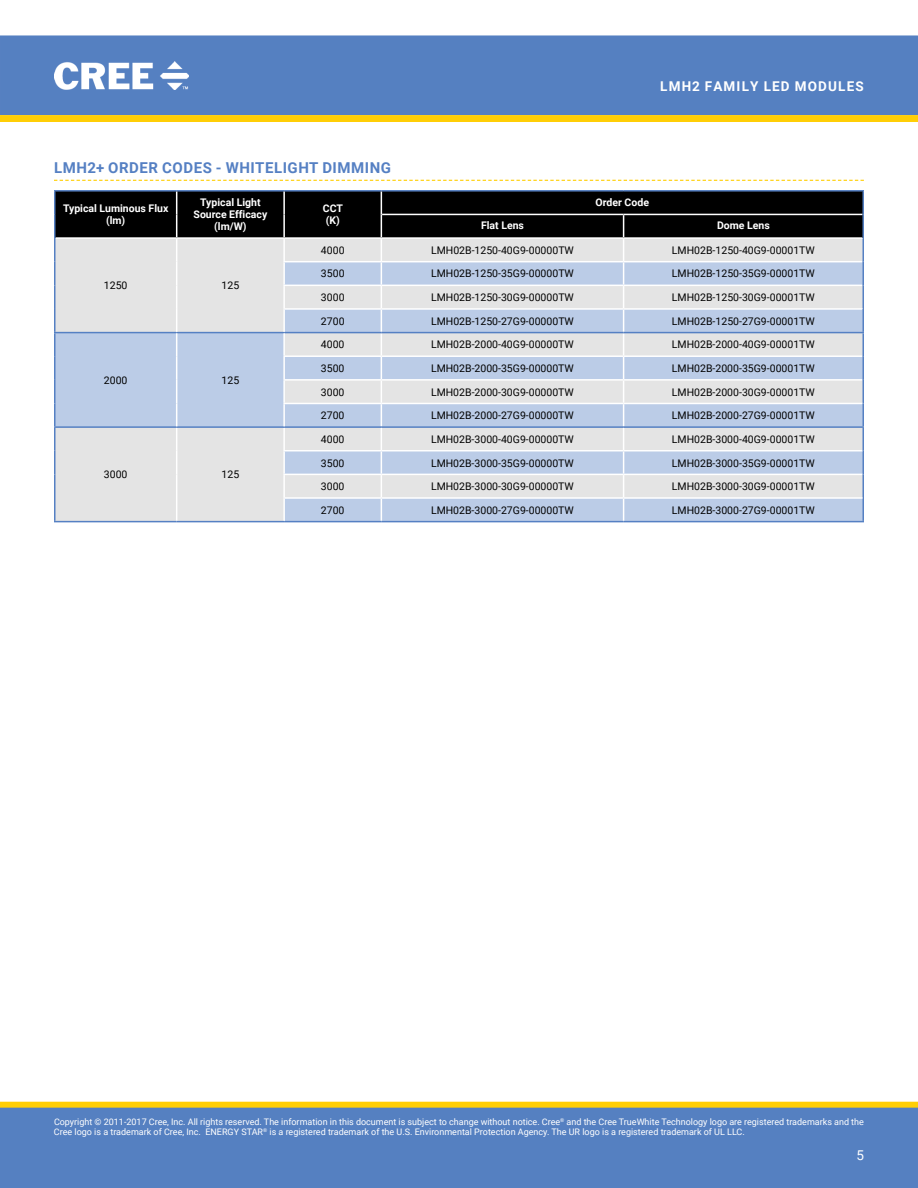
<style>
.page{position:relative;width:918px;height:1188px;background:#fff}
.page>*{position:absolute;margin:0;border:0;box-sizing:border-box;transform-origin:0 0}
.t1{font:700 15px "Roboto";letter-spacing:.035em;color:#5580c3}
.t2{font:700 13.5px "Roboto";letter-spacing:.085em;color:#fff}
.t3{font:13.5px "Roboto";color:#fff}
.t4{font:10.5px "Roboto";color:#000}
.t5{font:700 10.5px/12px "Roboto";color:#fff;text-align:center}
.t6{font:9px/10.8px "Roboto";color:#fff}
</style>
<div class="page">
<div style="left:0;top:35px;width:918px;height:80px;background:#5580c1"></div>
<img style="left:55px;top:62px;width:134px;height:28px">
<div style="left:1px;top:1102px;width:916px;height:6px;background:#ffce06"></div>
<div style="left:0;top:1102px;width:918px;height:6px;border:1px solid #ffce06"></div>
<div style="left:0;top:1108px;width:918px;height:80px;background:#5580c1"></div>
<svg style="left:0;top:115px;width:918px;height:7px;background:#fece08"></svg>
<svg style="left:54px;top:180px;width:810px;height:1px"></svg>
<hr style="left:284px;top:521px;width:97px;height:1px;background:#5580c3">
<hr style="left:381px;top:521px;width:243px;height:1px;background:#5580c3">
<hr style="left:624px;top:521px;width:240px;height:1px;background:#5580c3">
<hr style="left:54px;top:190px;width:123px;height:2px;background:#5580c3">
<hr style="left:177px;top:190px;width:107px;height:2px;background:#5580c3">
<hr style="left:284px;top:190px;width:97px;height:2px;background:#5580c3">
<hr style="left:381px;top:190px;width:243px;height:2px;background:#5580c3">
<hr style="left:624px;top:190px;width:240px;height:2px;background:#5580c3">
<hr style="left:54px;top:192px;width:2px;height:22px;background:#5580c3">
<hr style="left:54px;top:214px;width:2px;height:24px;background:#5580c3">
<hr style="left:54px;top:428px;width:2px;height:23px;background:#5580c3">
<hr style="left:54px;top:451px;width:2px;height:23px;background:#5580c3">
<hr style="left:54px;top:474px;width:2px;height:24px;background:#5580c3">
<hr style="left:54px;top:498px;width:2px;height:23px;background:#5580c3">
<hr style="left:54px;top:521px;width:123px;height:1px;background:#5580c3">
<hr style="left:177px;top:521px;width:107px;height:1px;background:#5580c3">
<hr style="left:54px;top:238px;width:2px;height:24px;background:#5580c3">
<hr style="left:54px;top:262px;width:2px;height:23px;background:#5580c3">
<hr style="left:54px;top:285px;width:2px;height:24px;background:#5580c3">
<hr style="left:54px;top:309px;width:2px;height:23px;background:#5580c3">
<hr style="left:54px;top:332px;width:123px;height:1px;background:#5580c3">
<hr style="left:54px;top:333px;width:2px;height:23px;background:#5580c3">
<hr style="left:54px;top:356px;width:2px;height:24px;background:#5580c3">
<hr style="left:54px;top:380px;width:2px;height:23px;background:#5580c3">
<hr style="left:54px;top:403px;width:2px;height:23px;background:#5580c3">
<hr style="left:54px;top:426px;width:123px;height:2px;background:#5580c3">
<svg style="left:55px;top:191px;width:809px;height:330px;background:#b5bcc7"></svg>
<hr style="left:624px;top:497px;width:239px;height:2px;background:#fff">
<h1 class="t1" style="left:54px;top:161px;width:338px">lmh2+ order codes - Whitelight dimming</h1>
<p class="t5" style="left:63px;top:203px;width:107px">typical luminous flux (lm)</p>
<p class="t5" style="left:194px;top:197px;width:75px">typical light source efficacy (lm/W)</p>
<p class="t5" style="left:323px;top:203px;width:22px;text-align:left">cct (K)</p>
<p class="t2" style="left:660px;top:80px;width:205px">lmh2 family led modules</p>
<p class="t5" style="left:596px;top:197px;width:55px">order code</p>
<p class="t5" style="left:481px;top:220px;width:44px">flat lens</p>
<p class="t5" style="left:717px;top:220px;width:54px">dome lens</p>
<p class="t4" style="left:104px;top:278px;width:25px">1250</p>
<p class="t4" style="left:222px;top:278px;width:19px">125</p>
<p class="t4" style="left:104px;top:376px;width:25px">2000</p>
<p class="t4" style="left:222px;top:373px;width:19px">125</p>
<p class="t4" style="left:104px;top:467px;width:25px">3000</p>
<p class="t4" style="left:222px;top:467px;width:19px">125</p>
<p class="t4" style="left:321px;top:246px;width:25px">4000</p>
<p class="t4" style="left:431px;top:243px;width:144px">LMH02B‑1250‑40G9‑00000TW</p>
<p class="t4" style="left:672px;top:243px;width:144px">LMH02B‑1250‑40G9‑00001TW</p>
<p class="t4" style="left:321px;top:266px;width:25px">3500</p>
<p class="t4" style="left:431px;top:266px;width:144px">LMH02B‑1250‑35G9‑00000TW</p>
<p class="t4" style="left:672px;top:266px;width:144px">LMH02B‑1250‑35G9‑00001TW</p>
<p class="t4" style="left:321px;top:290px;width:25px">3000</p>
<p class="t4" style="left:431px;top:290px;width:144px">LMH02B‑1250‑30G9‑00000TW</p>
<p class="t4" style="left:672px;top:290px;width:144px">LMH02B‑1250‑30G9‑00001TW</p>
<p class="t4" style="left:321px;top:317px;width:25px">2700</p>
<p class="t4" style="left:431px;top:314px;width:144px">LMH02B‑1250‑27G9‑00000TW</p>
<p class="t4" style="left:672px;top:314px;width:144px">LMH02B‑1250‑27G9‑00001TW</p>
<p class="t4" style="left:321px;top:340px;width:25px">4000</p>
<p class="t4" style="left:431px;top:337px;width:144px">LMH02B‑2000‑40G9‑00000TW</p>
<p class="t4" style="left:672px;top:337px;width:144px">LMH02B‑2000‑40G9‑00001TW</p>
<p class="t4" style="left:321px;top:361px;width:25px">3500</p>
<p class="t4" style="left:431px;top:361px;width:144px">LMH02B‑2000‑35G9‑00000TW</p>
<p class="t4" style="left:672px;top:361px;width:144px">LMH02B‑2000‑35G9‑00001TW</p>
<p class="t4" style="left:321px;top:385px;width:25px">3000</p>
<p class="t4" style="left:431px;top:385px;width:144px">LMH02B‑2000‑30G9‑00000TW</p>
<p class="t4" style="left:672px;top:385px;width:144px">LMH02B‑2000‑30G9‑00001TW</p>
<p class="t4" style="left:321px;top:411px;width:25px">2700</p>
<p class="t4" style="left:431px;top:408px;width:144px">LMH02B‑2000‑27G9‑00000TW</p>
<p class="t4" style="left:672px;top:408px;width:144px">LMH02B‑2000‑27G9‑00001TW</p>
<p class="t4" style="left:321px;top:435px;width:25px">4000</p>
<p class="t4" style="left:431px;top:432px;width:144px">LMH02B‑3000‑40G9‑00000TW</p>
<p class="t4" style="left:672px;top:432px;width:144px">LMH02B‑3000‑40G9‑00001TW</p>
<p class="t4" style="left:321px;top:455px;width:25px">3500</p>
<p class="t4" style="left:431px;top:455px;width:144px">LMH02B‑3000‑35G9‑00000TW</p>
<p class="t4" style="left:672px;top:455px;width:144px">LMH02B‑3000‑35G9‑00001TW</p>
<p class="t4" style="left:321px;top:479px;width:25px">3000</p>
<p class="t4" style="left:431px;top:479px;width:144px">LMH02B‑3000‑30G9‑00000TW</p>
<p class="t4" style="left:672px;top:479px;width:144px">LMH02B‑3000‑30G9‑00001TW</p>
<p class="t4" style="left:321px;top:506px;width:25px">2700</p>
<p class="t4" style="left:431px;top:503px;width:144px">LMH02B‑3000‑27G9‑00000TW</p>
<p class="t4" style="left:672px;top:503px;width:144px">LMH02B‑3000‑27G9‑00001TW</p>
<p class="t6" style="left:54px;top:1117px;width:811px">Copyright © 2011-2017 Cree, Inc. All rights reserved. The information in this document is subject to change without notice. Cree<sup>®</sup> and the Cree TrueWhite Technology logo are registered trademarks and the<br>Cree logo is a trademark of Cree, Inc. ENERGY STAR<sup>®</sup> is a registered trademark of the U.S. Environmental Protection Agency. The UR logo is a registered trademark of UL LLC.</p>
<p class="t3" style="left:856px;top:1145px;width:9px">5</p>
</div>
